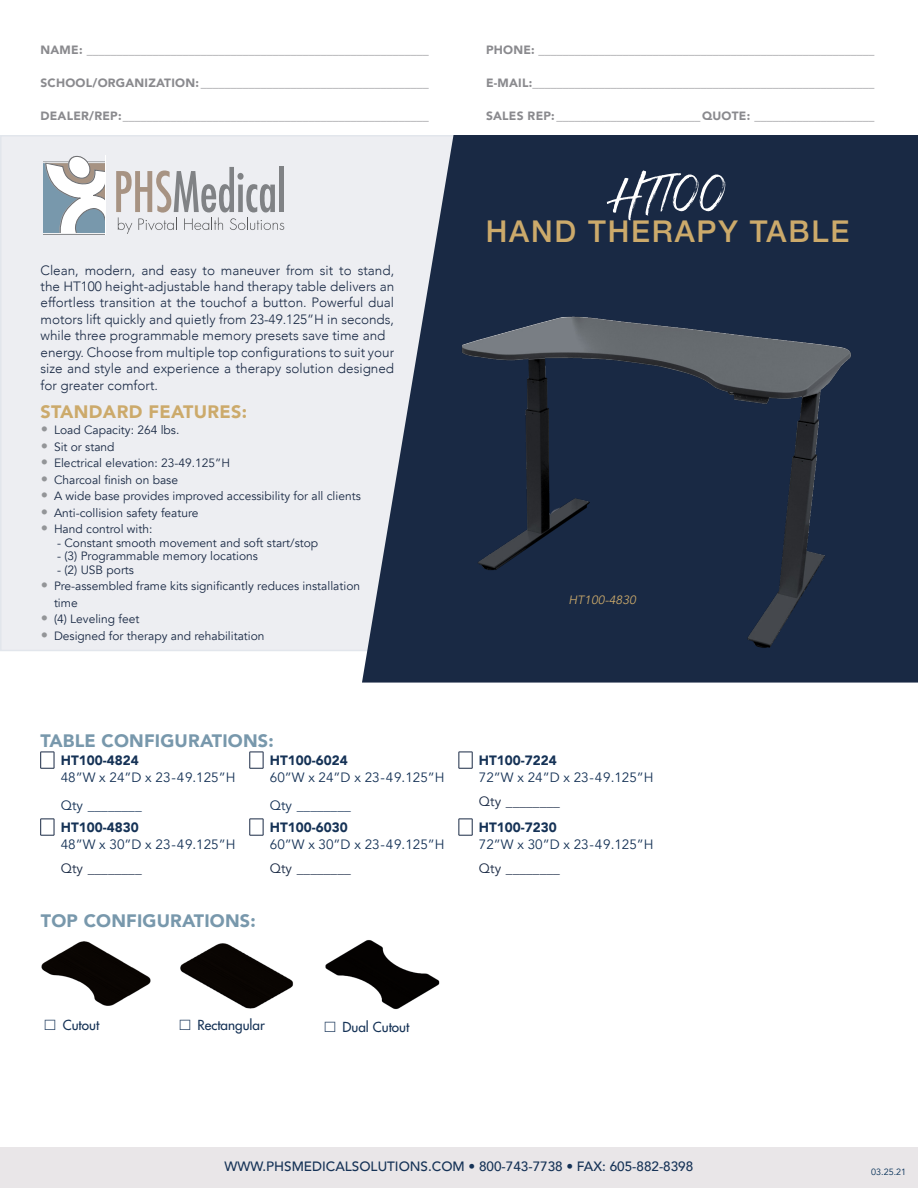
<style>
.page{position:relative;width:918px;height:1188px;background:#fff}
.page>*{position:absolute;margin:0;border:0;box-sizing:border-box;transform-origin:0 0}
.Feature_Header{font:51px "Golden Plains";color:#fff}
.Feature_Header-2{font:500 30px "Helvetica Neue";letter-spacing:.06em;color:#ccaa6b}
.t1{font:900 18px "Avenir";letter-spacing:.01em;color:#7898ac}
.t2{font:900 18px "Avenir";letter-spacing:.02em;color:#ccaa6b}
.t3{font:300 13.5px/16.5px "Avenir";color:#192944;text-align:justify}
.t4{font:13.5px "Avenir";color:#153256}
.t5{font:900 13.5px "Avenir";color:#153256}
.t6{font:500 13.5px "Avenir";color:#153256}
.t7{font:13.5px "Avenir";color:#192944}
.t8{font:13.5px "Futura";color:#153256}
.t9{font:12px/16.5px "Avenir";color:#192944}
.t10{font:900 12px "Avenir";letter-spacing:.02em;color:#8a8a8e}
.t11{font:italic 12px "Avenir";color:#ccaa6b}
.t12{font:9px "Avenir";color:#002b54}
.s1{font-family:"Futura";font-size:13.5px;color:#939598}
</style>
<div class="page">
<div style="left:0;top:135px;width:668px;height:516px;background:#edeef2;border:2px solid #e2e6ec"></div>
<svg style="left:362px;top:135px;width:556px;height:548px;fill:#192944"></svg>
<svg style="left:116px;top:167px;width:168px;height:67px"></svg>
<svg style="left:43px;top:155px;width:63px;height:78px;background:#bdc7cd"></svg>
<hr style="left:43px;top:233px;width:63px;height:2px;background:#fff">
<hr style="left:43px;top:234px;width:63px;height:1px;background:#808285">
<hr style="left:106px;top:155px;width:1px;height:80px;background:#fff">
<div style="left:0;top:1148px;width:918px;height:40px;background:#e9e6e8"></div>
<svg style="left:40px;top:752px;width:15px;height:17px"></svg>
<svg style="left:250px;top:752px;width:14px;height:17px"></svg>
<svg style="left:459px;top:752px;width:14px;height:17px"></svg>
<svg style="left:40px;top:819px;width:15px;height:17px"></svg>
<svg style="left:250px;top:819px;width:14px;height:17px"></svg>
<svg style="left:459px;top:819px;width:14px;height:17px"></svg>
<img style="left:325px;top:940px;width:115px;height:70px">
<img style="left:41px;top:941px;width:110px;height:65px">
<img style="left:180px;top:943px;width:114px;height:66px">
<img style="left:446px;top:310px;width:427px;height:341px">
<p class="t10" style="left:40px;top:40px;width:390px">NAME: _________________________________________________________</p>
<p class="t10" style="left:40px;top:73px;width:390px">SCHOOL/ORGANIZATION: ______________________________________</p>
<p class="t10" style="left:40px;top:106px;width:390px">DEALER/REP:___________________________________________________</p>
<p class="t3" style="left:40px;top:262px;width:355px">Clean, modern, and easy to maneuver from sit to stand, the HT100 height-adjustable hand therapy table delivers an effortless transition at the touchof a button. Powerful dual motors lift quickly and quietly from 23-49.125”H in seconds, while three programmable memory presets save time and</p>
<p class="t3" style="left:40px;top:344px;width:355px">energy. Choose from multiple top configurations to suit your size and style and experience a therapy solution designed for greater comfort.</p>
<p class="t2" style="left:40px;top:396px;width:208px">STANDARD FEATURES:</p>
<p class="t9" style="left:40px;top:422px;width:140px"><span class="s1">•</span> Load Capacity: 264 lbs.</p>
<p class="t9" style="left:40px;top:439px;width:76px"><span class="s1">•</span> Sit or stand</p>
<p class="t9" style="left:40px;top:455px;width:191px"><span class="s1">•</span> Electrical elevation: 23-49.125”H</p>
<p class="t9" style="left:40px;top:472px;width:139px"><span class="s1">•</span> Charcoal finish on base</p>
<p class="t9" style="left:40px;top:488px;width:322px"><span class="s1">•</span> A wide base provides improved accessibility for all clients</p>
<p class="t9" style="left:40px;top:505px;width:160px"><span class="s1">•</span> Anti-collision safety feature</p>
<p class="t9" style="left:40px;top:521px;width:113px"><span class="s1">•</span> Hand control with:</p>
<p class="t9" style="left:57px;top:535px;width:263px">- Constant smooth movement and soft start/stop</p>
<p class="t9" style="left:57px;top:548px;width:202px">- (3) Programmable memory locations</p>
<p class="t9" style="left:57px;top:562px;width:78px">- (2) USB ports</p>
<p class="t9" style="left:54px;top:578px;width:308px;text-indent:-14px"><span class="s1">•</span> Pre-assembled frame kits significantly reduces installation time</p>
<p class="t9" style="left:40px;top:611px;width:100px"><span class="s1">•</span> (4) Leveling feet</p>
<p class="t9" style="left:40px;top:628px;width:226px"><span class="s1">•</span> Designed for therapy and rehabilitation</p>
<p class="t1" style="left:40px;top:725px;width:235px">TABLE CONFIGURATIONS:</p>
<p class="t5" style="left:61px;top:749px;width:79px">HT100-4824</p>
<p class="t4" style="left:61px;top:769px;width:176px">48”W x 24”D x 23-49.125”H</p>
<p class="t4" style="left:61px;top:797px;width:82px">Qty ________</p>
<p class="t5" style="left:270px;top:749px;width:79px">HT100-6024</p>
<p class="t4" style="left:270px;top:769px;width:176px">60”W x 24”D x 23-49.125”H</p>
<p class="t4" style="left:270px;top:797px;width:82px">Qty ________</p>
<p class="t5" style="left:61px;top:816px;width:79px">HT100-4830</p>
<p class="t4" style="left:61px;top:836px;width:176px">48”W x 30”D x 23-49.125”H</p>
<p class="t7" style="left:61px;top:860px;width:82px">Qty ________</p>
<p class="t1" style="left:41px;top:906px;width:216px">TOP CONFIGURATIONS:</p>
<p class="t5" style="left:270px;top:816px;width:79px">HT100-6030</p>
<p class="t4" style="left:270px;top:836px;width:176px">60”W x 30”D x 23-49.125”H</p>
<p class="t7" style="left:270px;top:860px;width:82px">Qty ________</p>
<p class="t10" style="left:486px;top:40px;width:390px">PHONE: ________________________________________________________</p>
<p class="t10" style="left:486px;top:73px;width:390px">E-MAIL:_________________________________________________________</p>
<p class="t10" style="left:486px;top:106px;width:390px">SALES REP: ________________________QUOTE: ____________________</p>
<p class="Feature_Header" style="left:610px;top:170px;width:117px">HT100</p>
<p class="Feature_Header-2" style="left:486px;top:207px;width:365px">HAND THERAPY TABLE</p>
<p class="t11" style="left:569px;top:593px;width:71px">HT100-4830</p>
<p class="t5" style="left:479px;top:749px;width:79px">HT100-7224</p>
<p class="t4" style="left:479px;top:769px;width:176px">72”W x 24”D x 23-49.125”H</p>
<p class="t7" style="left:479px;top:793px;width:82px">Qty ________</p>
<p class="t5" style="left:479px;top:816px;width:79px">HT100-7230</p>
<p class="t4" style="left:479px;top:836px;width:176px">72”W x 30”D x 23-49.125”H</p>
<p class="t7" style="left:479px;top:860px;width:82px">Qty ________</p>
<p class="t8" style="left:43px;top:1017px;width:58px">□ Cutout</p>
<p class="t8" style="left:178px;top:1017px;width:88px">□ Rectangular</p>
<p class="t8" style="left:323px;top:1019px;width:88px">□ Dual Cutout</p>
<p class="t6" style="left:225px;top:1155px;width:470px">WWW.PHSMEDICALSOLUTIONS.COM • 800-743-7738 • FAX: 605-882-8398</p>
<p class="t12" style="left:871px;top:1167px;width:37px">03.25.21</p>
</div>
